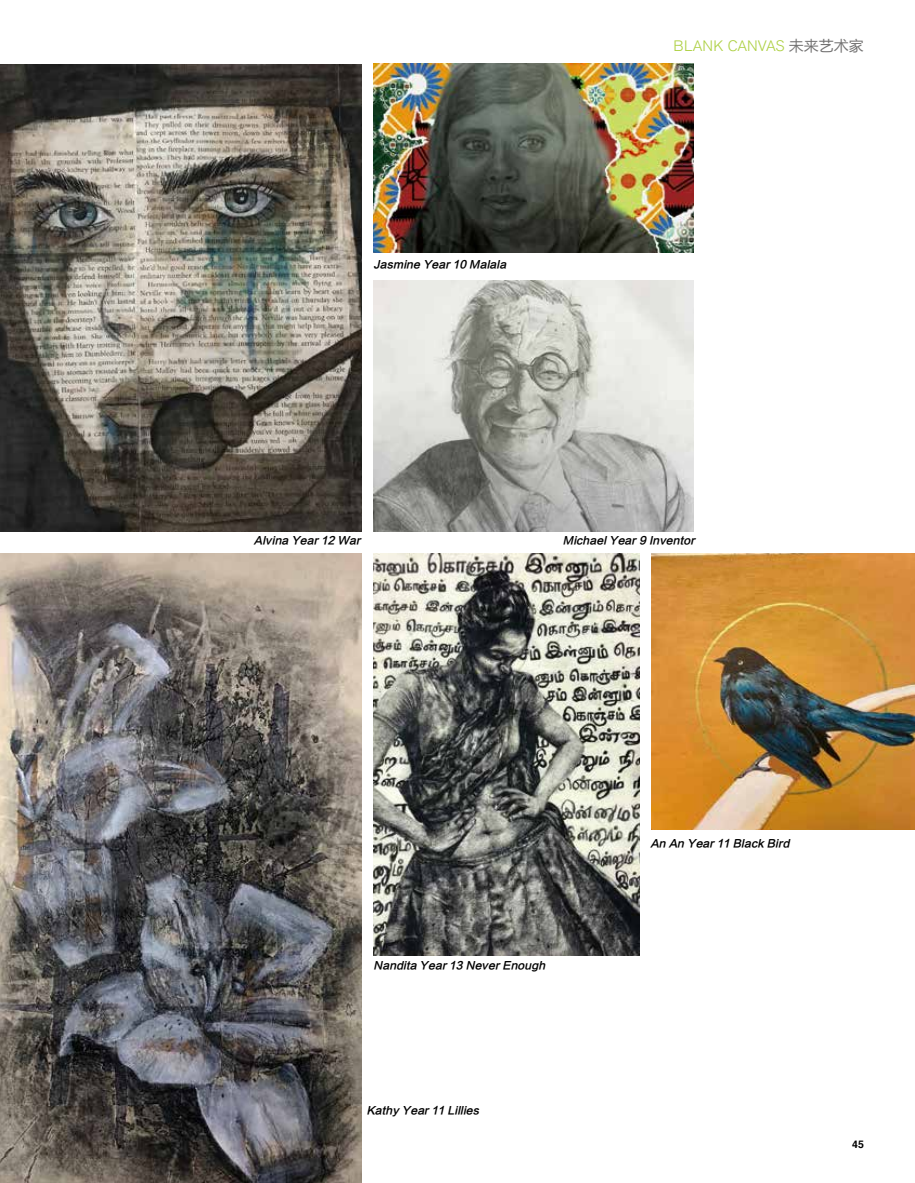
<style>
.page{position:relative;width:915px;height:1183px;background:#fff}
.page>*{position:absolute;margin:0;border:0;box-sizing:border-box;transform-origin:0 0}
.t1{font:300 15px "Akzidenz Grotesk BE";color:#add042}
.t2{font:italic 10.5px "FZLTCHK GBK1 0";color:#000}
.t3{font:700 10.5px "Helvetica";color:#000}
.s1{font-family:"FZLTHJW GB1 0";font-weight:400;color:#727171}
</style>
<div class="page">
<img style="left:373px;top:553px;width:266px;height:402px">
<img style="left:651px;top:553px;width:263px;height:276px">
<img style="left:0;top:64px;width:361px;height:467px">
<img style="left:0;top:553px;width:361px;height:629px">
<img style="left:373px;top:64px;width:320px;height:189px">
<img style="left:373px;top:281px;width:320px;height:250px">
<p class="t2" style="left:373px;top:258px;width:137px">Jasmine Year10 Malala</p>
<h1 class="t1" style="left:673px;top:37px;width:192px">BLANK CANVAS <span class="s1">未来艺术家</span></h1>
<p class="t2" style="left:254px;top:534px;width:111px">Alvina Year12 War</p>
<p class="t2" style="left:562px;top:534px;width:136px">MichaelYear9 Inventor</p>
<p class="t2" style="left:373px;top:959px;width:176px">Nandita Year13 NeverEnough</p>
<p class="t2" style="left:366px;top:1104px;width:117px">Kathy Year11 Lillies</p>
<p class="t2" style="left:650px;top:837px;width:143px">An An Year11 Black Bird</p>
<p class="t3" style="left:851px;top:1135px;width:13px">45</p>
</div>
